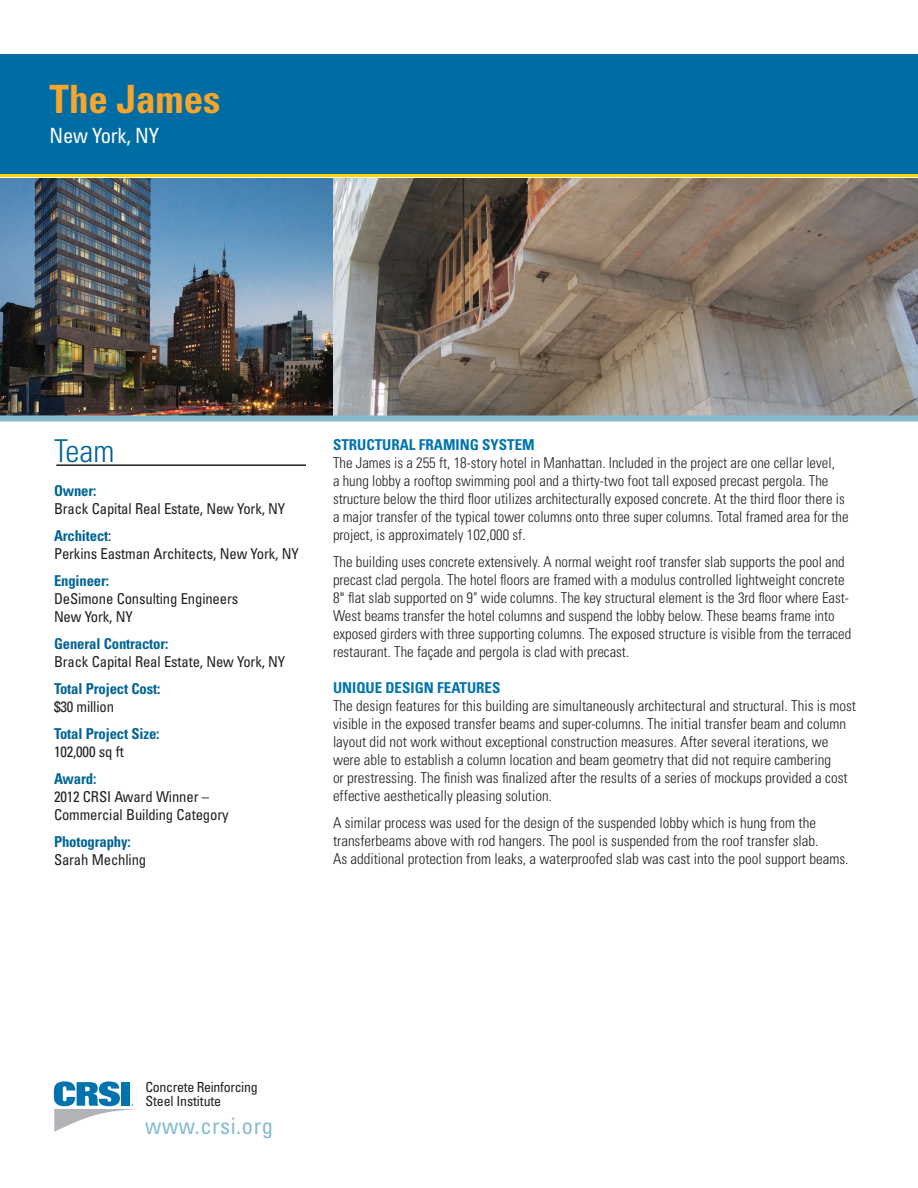
<style>
.page{position:relative;width:918px;height:1188px;background:#fff}
.page>*{position:absolute;margin:0;border:0;box-sizing:border-box;transform-origin:0 0}
.head{font:700 condensed 39px "Univers LT Std";color:#f9a42a}
.head09{font:300 condensed 31.5px "Univers LT Std";color:#016495}
.t1{font:condensed 22.5px "Univers LT Std";letter-spacing:.025em;color:#85bbd0}
.City___State{font:condensed 21px "Univers LT Std";letter-spacing:-.01em;color:#fff}
.body{font:300 condensed 15px/18px "Univers LT Std";color:#231f20}
.Body_Copy{font:condensed 15px/18px "Univers LT Std";letter-spacing:-.01em;color:#231f20}
.Body_Copy-2{font:700 condensed 15px/18px "Univers LT Std";letter-spacing:-.01em;color:#016495}
.sub_head-2__Blue_ALL{font:700 condensed 15px "Univers LT Std";color:#0073ae}
.t2{font:condensed 13.95px/13.5px "Univers LT Std";letter-spacing:-.025em;color:#231f20}
.s1{font-weight:700;color:#016495}
.s2{font-weight:400;color:#231f20}
.s3{font-family:"Helvetica Neue LT Std";font-stretch:normal}
</style>
<div class="page">
<img style="left:0;top:178px;width:918px;height:238px">
<div style="left:0;top:54px;width:918px;height:120px;background:#006ca4"></div>
<div style="left:0;top:416px;width:918px;height:6px;background:#85bbd0"></div>
<hr style="left:0;top:174px;width:918px;height:3px;background:#fed503">
<svg style="left:54px;top:1081px;width:83px;height:51px"></svg>
<hr style="left:56px;top:464px;width:250px;height:2px;background:#231f20">
<p class="head" style="left:50px;top:75px;width:173px">The James</p>
<p class="City___State" style="left:50px;top:122px;width:111px">New York, NY</p>
<p class="head09" style="left:54px;top:432px;width:62px">Team</p>
<p class="Body_Copy" style="left:54px;top:481px;width:233px"><span class="s1">Owner:<br></span>Brack Capital Real Estate, New York, NY</p>
<p class="Body_Copy" style="left:54px;top:526px;width:246px"><span class="s1">Architect</span>:<br>Perkins Eastman Architects, New York, NY</p>
<p class="Body_Copy" style="left:54px;top:571px;width:186px"><span class="s1">Engineer:<br></span>DeSimone Consulting Engineers<br>New York, NY</p>
<p class="Body_Copy" style="left:54px;top:634px;width:233px"><span class="s1">General Contractor:<br></span>Brack Capital Real Estate, New York, NY</p>
<p class="Body_Copy-2" style="left:54px;top:680px;width:108px">Total Project Cost: <span class="s2">$30 million</span></p>
<p class="Body_Copy-2" style="left:54px;top:725px;width:107px">Total Project Size:<br><span class="s2">102,000 sq ft</span></p>
<p class="Body_Copy" style="left:54px;top:769px;width:176px"><span class="s1">Award:<br></span>2012 CRSI Award Winner –<br>Commercial Building Category</p>
<p class="Body_Copy" style="left:54px;top:832px;width:94px"><span class="s1">Photography:<br></span>Sarah Mechling</p>
<p class="sub_head-2__Blue_ALL" style="left:333px;top:436px;width:203px">STRUCTURAL FRAMING SYSTEM</p>
<p class="body" style="left:333px;top:454px;width:517px">The James is a 255 ft, 18-story hotel in Manhattan. Included in the project are one cellar level,<br>a hung lobby a rooftop swimming pool and a thirty-two foot tall exposed precast pergola. The structure below the third floor utilizes architecturally exposed concrete. At the third floor there is a major transfer of the typical tower columns onto three super columns. Total framed area for the project, is approximately 102,000 sf.</p>
<p class="body" style="left:333px;top:553px;width:520px">The building uses concrete extensively. A normal weight roof transfer slab supports the pool and precast clad pergola. The hotel floors are framed with a modulus controlled lightweight concrete 8<span class="s3">"</span> flat slab supported on 9" wide columns. The key structural element is the 3rd floor where East-West beams transfer the hotel columns and suspend the lobby below. These beams frame into exposed girders with three supporting columns. The exposed structure is visible from the terraced restaurant. The façade and pergola is clad with precast.</p>
<p class="sub_head-2__Blue_ALL" style="left:333px;top:679px;width:169px">UNIQUE DESIGN FEATURES</p>
<p class="body" style="left:333px;top:697px;width:525px">The design features for this building are simultaneously architectural and structural. This is most visible in the exposed transfer beams and super-columns. The initial transfer beam and column layout did not work without exceptional construction measures. After several iterations, we were able to establish a column location and beam geometry that did not require cambering<br>or prestressing. The finish was finalized after the results of a series of mockups provided a cost effective aesthetically pleasing solution.</p>
<p class="body" style="left:333px;top:814px;width:517px">A similar process was used for the design of the suspended lobby which is hung from the transferbeams above with rod hangers. The pool is suspended from the roof transfer slab.<br>As additional protection from leaks, a waterproofed slab was cast into the pool support beams.</p>
<p class="t2" style="left:146px;top:1080px;width:114px">Concrete Reinforcing<br>Steel Institute</p>
<h3 class="t1" style="left:145px;top:1112px;width:129px">www.crsi.org</h3>
</div>
